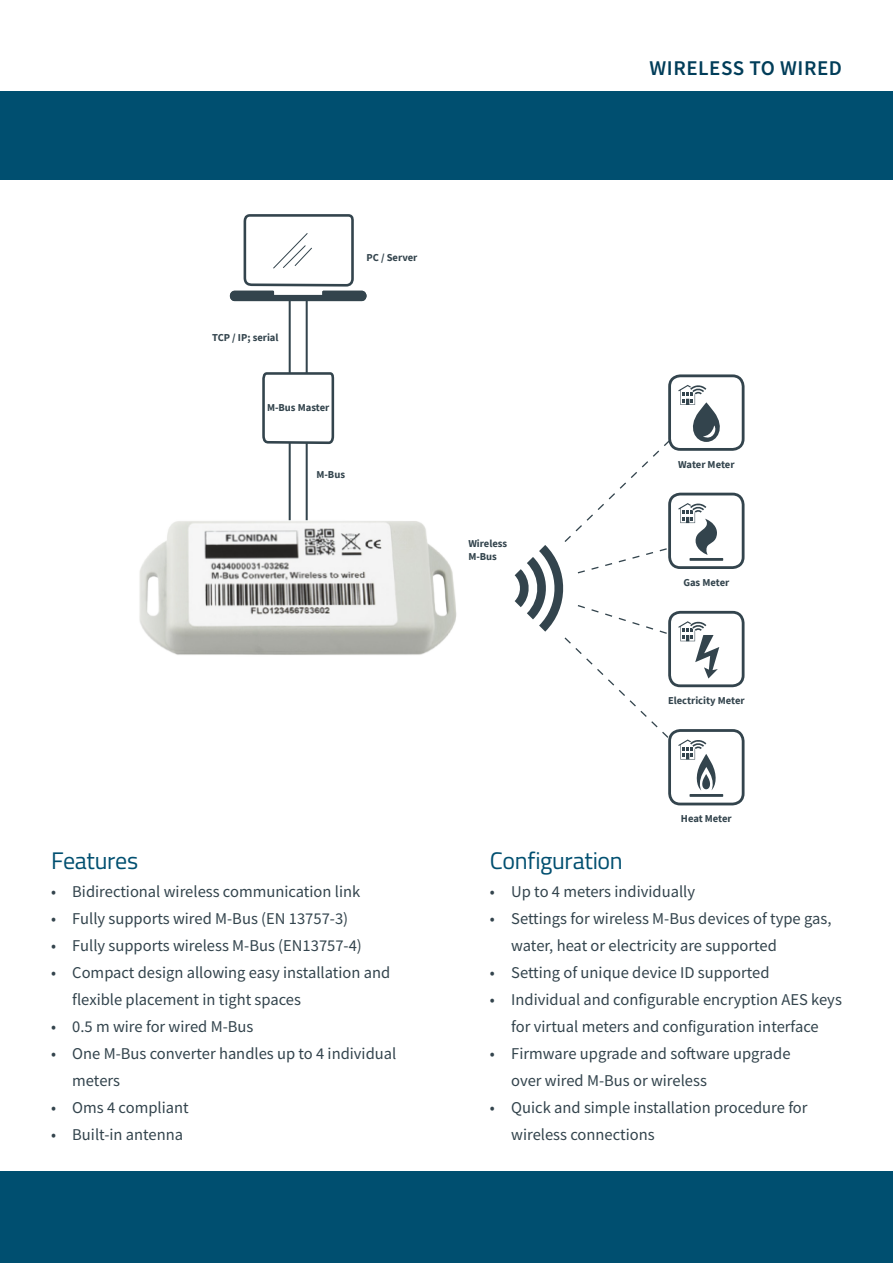
<style>
.page{position:relative;width:893px;height:1263px;background:#fff}
.page>*{position:absolute;margin:0;border:0;box-sizing:border-box;transform-origin:0 0}
.H3_Titillium{font:24px "Titillium";letter-spacing:-.015em;color:#004f70}
.t1{font:600 21px "Source Sans Pro";letter-spacing:.025em;color:#013d59}
.t2{font:16.5px/27px "Source Sans Pro";color:#33444d}
.t3{font:700 10.5px/12.9px "Source Sans Pro";color:#33444d}
</style>
<div class="page">
<div style="left:0;top:1172px;width:893px;height:91px;background:#004f70"></div>
<div style="left:0;top:91px;width:893px;height:88px;background:#004f70"></div>
<img style="left:139px;top:501px;width:318px;height:154px">
<hr style="left:306px;top:300px;width:2px;height:220px;background:#33444d">
<hr style="left:289px;top:300px;width:2px;height:220px;background:#33444d">
<svg style="left:515px;top:441px;width:156px;height:297px"></svg>
<div style="left:668px;top:374px;width:76px;height:77px;border:3px solid #33444d;border-radius:11px"></div>
<hr style="left:689px;top:558px;width:34px;height:3px;background:#33444d">
<div style="left:668px;top:493px;width:76px;height:76px;border:3px solid #33444d;border-radius:11px"></div>
<div style="left:668px;top:611px;width:76px;height:76px;border:3px solid #33444d;border-radius:11px"></div>
<hr style="left:689px;top:794px;width:34px;height:3px;background:#33444d">
<div style="left:668px;top:729px;width:76px;height:76px;border:3px solid #33444d;border-radius:11px"></div>
<svg style="left:230px;top:214px;width:136px;height:87px"></svg>
<svg style="left:262px;top:371px;width:73px;height:74px"></svg>
<svg style="left:678px;top:385px;width:42px;height:57px"></svg>
<svg style="left:678px;top:503px;width:39px;height:52px"></svg>
<svg style="left:678px;top:621px;width:41px;height:57px"></svg>
<svg style="left:678px;top:739px;width:38px;height:52px"></svg>
<p class="t3" style="left:366px;top:251px;width:52px">PC / Server</p>
<p class="t3" style="left:212px;top:331px;width:68px">TCP / IP; serial</p>
<p class="t3" style="left:267px;top:401px;width:64px">M-Bus Master</p>
<p class="t3" style="left:316px;top:467px;width:30px">M-Bus</p>
<p class="t3" style="left:468px;top:537px;width:40px">Wireless<br>M-Bus</p>
<p class="t1" style="left:650px;top:55px;width:194px">WIRELESS TO WIRED</p>
<p class="t3" style="left:678px;top:458px;width:58px">Water Meter</p>
<p class="t3" style="left:683px;top:575px;width:48px">Gas Meter</p>
<p class="t3" style="left:668px;top:694px;width:78px">Electricity Meter</p>
<p class="t3" style="left:681px;top:812px;width:52px">Heat Meter</p>
<p class="H3_Titillium" style="left:51px;top:843px;width:89px">Features</p>
<p class="H3_Titillium" style="left:490px;top:843px;width:134px">Configuration</p>
<p class="t2" style="left:51px;top:878px;width:311px">• Bidirectional wireless communication link</p>
<p class="t2" style="left:51px;top:905px;width:299px">• Fully supports wired M-Bus (EN 13757-3)</p>
<p class="t2" style="left:51px;top:932px;width:312px">• Fully supports wireless M-Bus (EN13757-4)</p>
<p class="t2" style="left:72px;top:959px;width:319px;text-indent:-21px">• Compact design allowing easy installation and flexible placement in tight spaces</p>
<p class="t2" style="left:51px;top:1013px;width:204px">• 0.5 m wire for wired M-Bus</p>
<p class="t2" style="left:72px;top:1040px;width:326px;text-indent:-21px">• One M-Bus converter handles up to 4 individual meters</p>
<p class="t2" style="left:51px;top:1094px;width:139px">• Oms 4 compliant</p>
<p class="t2" style="left:51px;top:1121px;width:134px">• Built-in antenna</p>
<p class="t2" style="left:490px;top:878px;width:207px">• Up to 4 meters individually</p>
<p class="t2" style="left:511px;top:905px;width:322px;text-indent:-21px">• Settings for wireless M-Bus devices of type gas, water, heat or electricity are supported</p>
<p class="t2" style="left:490px;top:959px;width:281px">• Setting of unique device ID supported</p>
<p class="t2" style="left:490px;top:986px;width:353px;text-align:center">• Individual and configurable encryption AES keys for virtual meters and configuration interface</p>
<p class="t2" style="left:511px;top:1040px;width:281px;text-indent:-21px">• Firmware upgrade and software upgrade over wired M-Bus or wireless</p>
<p class="t2" style="left:511px;top:1094px;width:298px;text-indent:-21px">• Quick and simple installation procedure for wireless connections</p>
</div>
